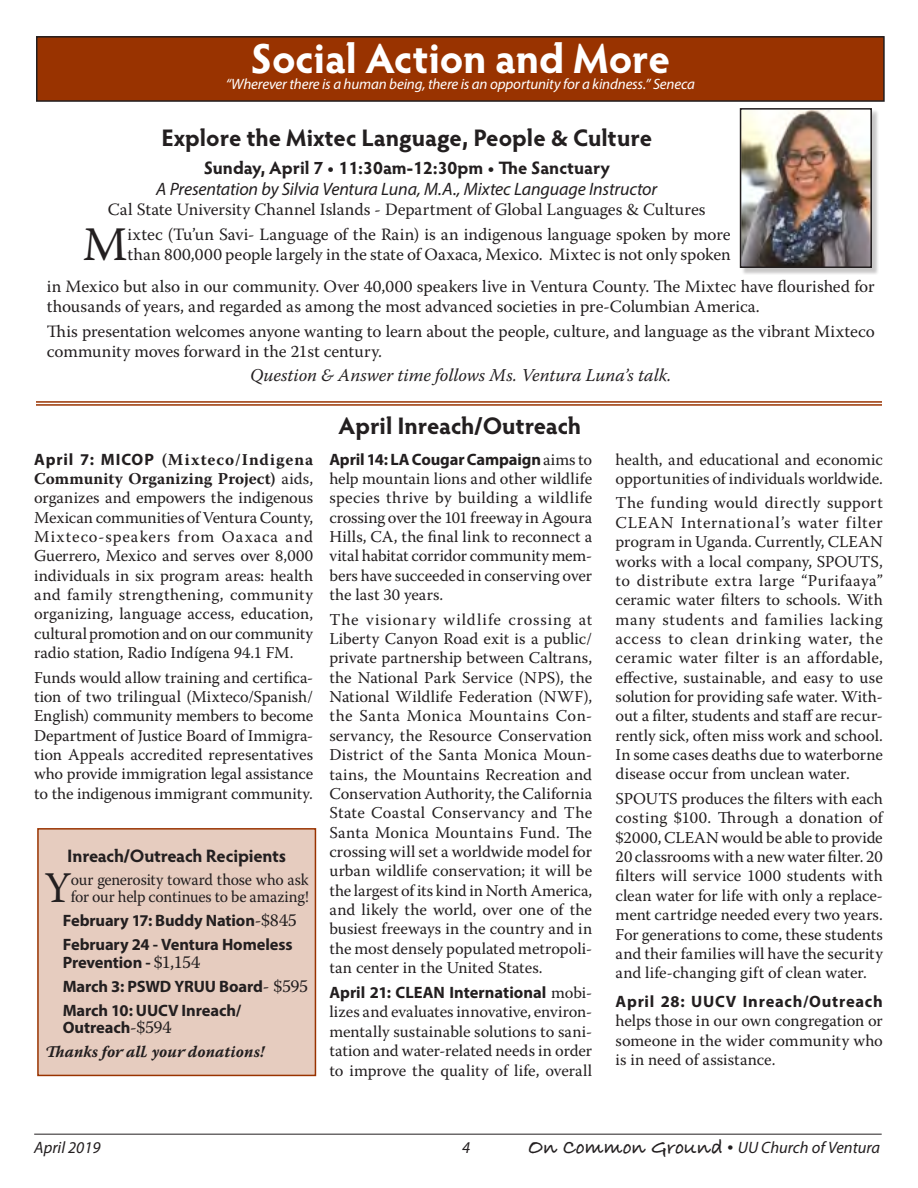
<style>
.page{position:relative;width:918px;height:1188px;background:#fff}
.page>*{position:absolute;margin:0;border:0;box-sizing:border-box;transform-origin:0 0}
.Body_Text_11_5_13_5{font:48px "Warnock Pro";color:#231f20}
.Body_text__11_13{font:43.65px "Warnock Pro";color:#231f20;scale:.96 1}
.Header-22_22__6aftr{font:700 42px "Hypatia Sans Pro";letter-spacing:-.005em;color:#fff}
.Header-16_16__2aftr{font:700 24px "Hypatia Sans Pro";color:#231f20}
.Header-14_16-3aftr{font:700 24px "Hypatia Sans Pro";letter-spacing:-.005em;color:#231f20}
.Header_italic_12_14{font:italic 18px "Myriad Pro";letter-spacing:-.01em;color:#231f20}
.Caption_byline{font:italic 18px "Warnock Pro";letter-spacing:-.005em;color:#231f20}
.Header-12_14{font:700 18px "Hypatia Sans Pro";color:#231f20}
.Header-14_16-3aftr-2{font:700 18px "Hypatia Sans Pro";letter-spacing:-.015em;color:#231f20}
.Body_Text_11_5_13_5-2{font:17.25px/20.2px "Warnock Pro";color:#231f20}
.Header_italic_12_14-2{font:17.25px "Warnock Pro";color:#231f20}
.Body_text__11_13-2{font:16.5px/19.4px "Warnock Pro";color:#231f20;text-align:justify}
.Body_Text_Indent_12{font:700 16.5px/17.9px "Myriad Pro";letter-spacing:-.01em;color:#231f20}
.Body_text__11_13-3{font:16.5px/17.9px "Warnock Pro";color:#231f20;scale:.96 1}
.t1{font:italic 16.5px "Myriad Pro";color:#231f20}
.Body_Text_Indent_12-2{font:16.5px "Warnock Pro Bold It Capt";letter-spacing:.005em;color:#231f20;scale:.95 1}
.Speaker_byline_Myria{font:italic 15px "Myriad Pro";letter-spacing:-.01em;color:#fff}
.s1{font-family:"Myriad Pro";font-weight:700}
.s2{font-weight:700}
.s3{font-family:"Warnock Pro";font-weight:400;font-size:18px}
.s4{font-family:"Bradley Hand ITCTT";font-weight:700;font-style:normal;font-size:21px}
.s5{font-style:normal;font-size:21px}
</style>
<div class="page">
<hr style="left:34px;top:1134px;width:848px;height:1px;background:#231f20">
<div style="left:37px;top:37px;width:847px;height:64px;background:#930"></div>
<div style="left:36px;top:36px;width:849px;height:66px;border:2px solid #231f20"></div>
<div style="left:38px;top:829px;width:277px;height:246px;background:#e6ccbf"></div>
<div style="left:37px;top:828px;width:279px;height:248px;border:2px solid #930"></div>
<hr style="left:36px;top:401px;width:846px;height:2px;background:#930">
<hr style="left:36px;top:404px;width:846px;height:2px;background:#930">
<div style="left:741px;top:109px;width:138px;height:166px;background:#231f20;opacity:.25"></div>
<img style="left:743px;top:111px;width:126px;height:154px">
<div style="left:740px;top:108px;width:132px;height:160px;border:2px solid #231f20"></div>
<p class="Header-22_22__6aftr" style="left:251px;top:29px;width:421px">Social Action and More</p>
<p class="Speaker_byline_Myria" style="left:226px;top:75px;width:471px">“Wherever there is a human being, there is an opportunity for a kindness.” Seneca</p>
<p class="Header-16_16__2aftr" style="left:162px;top:120px;width:492px">Explore the Mixtec Language, People &amp; Culture</p>
<p class="Header-12_14" style="left:204px;top:155px;width:408px">Sunday, April 7 • 11:30am-12:30pm • The Sanctuary</p>
<p class="Header_italic_12_14" style="left:156px;top:178px;width:502px">A Presentation by Silvia Ventura Luna, M.A., Mixtec Language Instructor</p>
<p class="Header_italic_12_14-2" style="left:108px;top:199px;width:599px">Cal State University Channel Islands - Department of Global Languages &amp; Cultures</p>
<p class="Body_Text_11_5_13_5" style="left:83px;top:216px;width:46px">M</p>
<p class="Body_Text_11_5_13_5-2" style="left:128px;top:224px;width:605px">ixtec (Tu’un Savi- Language of the Rain) is an indigenous language spoken by more than 800,000 people largely in the state of Oaxaca, Mexico. Mixtec is not only spoken</p>
<p class="Body_Text_11_5_13_5-2" style="left:47px;top:276px;width:829px">in Mexico but also in our community. Over 40,000 speakers live in Ventura County. The Mixtec have flourished for thousands of years, and regarded as among the most advanced societies in pre-Columbian America.</p>
<p class="Body_Text_11_5_13_5-2" style="left:47px;top:321px;width:830px">This presentation welcomes anyone wanting to learn about the people, culture, and language as the vibrant Mixteco community moves forward in the 21st century.</p>
<p class="Caption_byline" style="left:250px;top:364px;width:423px">Question &amp; Answer time follows Ms. Ventura Luna’s talk.</p>
<p class="Body_text__11_13-2" style="left:34px;top:449px;width:281px"><span class="s1">April 7: MICOP</span> <span class="s2">(Mixteco/Indigena Community Organizing Project)</span> aids, organizes and empowers the indigenous Mexican communities of Ventura County, Mixteco-speakers from Oaxaca and Guerrero, Mexico and serves over 8,000 individuals in six program areas: health and family strengthening, community organizing, language access, education, cultural promotion and on our community radio station, Radio Indígena 94.1 FM.</p>
<p class="Body_text__11_13-2" style="left:34px;top:667px;width:281px">Funds would allow training and certifica&shy;tion of two trilingual (Mixteco/Spanish/ English) community members to become Department of Justice Board of Immigra&shy;tion Appeals accredited representatives who provide immigration legal assistance to the indigenous immigrant community.</p>
<p class="Header-14_16-3aftr-2" style="left:67px;top:843px;width:220px">Inreach/Outreach Recipients</p>
<p class="Body_text__11_13" style="left:45px;top:862px;width:29px">Y</p>
<p class="Body_text__11_13-3" style="left:71px;top:870px;width:249px">our generosity toward those who ask for our help continues to be amazing!</p>
<p class="Body_Text_Indent_12" style="left:63px;top:911px;width:236px">February 17: Buddy Nation<span class="s3">-$845</span></p>
<p class="Body_Text_Indent_12" style="left:63px;top:935px;width:231px">February 24 - Ventura Homeless<br>Prevention - <span class="s3">$1,154</span></p>
<p class="Body_Text_Indent_12" style="left:63px;top:977px;width:247px">March 3: PSWD YRUU Board<span class="s3">- $595</span></p>
<p class="Body_Text_Indent_12" style="left:63px;top:1001px;width:180px">March 10: UUCV Inreach/<br>Outreach<span class="s3">-$594</span></p>
<p class="Body_Text_Indent_12-2" style="left:45px;top:1042px;width:233px">Thanks for all your donations!</p>
<p class="Header-14_16-3aftr" style="left:338px;top:409px;width:244px">April Inreach/Outreach</p>
<p class="Body_text__11_13-2" style="left:329px;top:449px;width:264px"><span class="s1">April 14: LA Cougar Campaign</span> aims to help mountain lions and other wildlife species thrive by building a wildlife crossing over the 101 freeway in Agoura Hills, CA, the final link to reconnect a vital habitat corridor community mem&shy;bers have succeeded in conserving over the last 30 years.</p>
<p class="Body_text__11_13-2" style="left:329px;top:609px;width:264px">The visionary wildlife crossing at Liberty Canyon Road exit is a public/ private partnership between Caltrans, the National Park Service (NPS), the National Wildlife Federation (NWF), the Santa Monica Mountains Con&shy;servancy, the Resource Conservation District of the Santa Monica Moun&shy;tains, the Mountains Recreation and Conservation Authority, the California State Coastal Conservancy and The Santa Monica Mountains Fund. The crossing will set a worldwide model for urban wildlife conservation; it will be the largest of its kind in North America, and likely the world, over one of the busiest freeways in the country and in the most densely populated metropoli&shy;tan center in the United States.</p>
<p class="Body_text__11_13-2" style="left:329px;top:983px;width:264px"><span class="s1">April 21: CLEAN International</span> mobi&shy;lizes and evaluates innovative, environ&shy;mentally sustainable solutions to sani&shy;tation and water-related needs in order to improve the quality of life, overall</p>
<p class="Body_text__11_13-2" style="left:616px;top:449px;width:269px">health, and educational and economic opportunities of individuals worldwide.</p>
<p class="Body_text__11_13-2" style="left:616px;top:493px;width:269px">The funding would directly support CLEAN International’s water filter program in Uganda. Currently, CLEAN works with a local company, SPOUTS, to distribute extra large “Purifaaya” ceramic water filters to schools. With many students and families lacking access to clean drinking water, the ceramic water filter is an affordable, effective, sustainable, and easy to use solution for providing safe water. With&shy;out a filter, students and staff are recur&shy;rently sick, often miss work and school.<br>In some cases deaths due to waterborne disease occur from unclean water.</p>
<p class="Body_text__11_13-2" style="left:616px;top:789px;width:269px">SPOUTS produces the filters with each costing $100. Through a donation of $2000, CLEAN would be able to provide 20 classrooms with a new water filter. 20 filters will service 1000 students with clean water for life with only a replace&shy;ment cartridge needed every two years.<br>For generations to come, these students and their families will have the security and life-changing gift of clean water.</p>
<p class="Body_text__11_13-2" style="left:616px;top:992px;width:269px"><span class="s1">April 28: UUCV Inreach/Outreach </span>helps those in our own congregation or someone in the wider community who is in need of assistance.</p>
<p class="t1" style="left:34px;top:1137px;width:68px">April 2019</p>
<p class="t1" style="left:462px;top:1137px;width:10px">4</p>
<p class="t1" style="left:528px;top:1137px;width:354px"><span class="s4">On Common Ground</span> <span class="s5">•</span> UU Church of Ventura</p>
</div>
